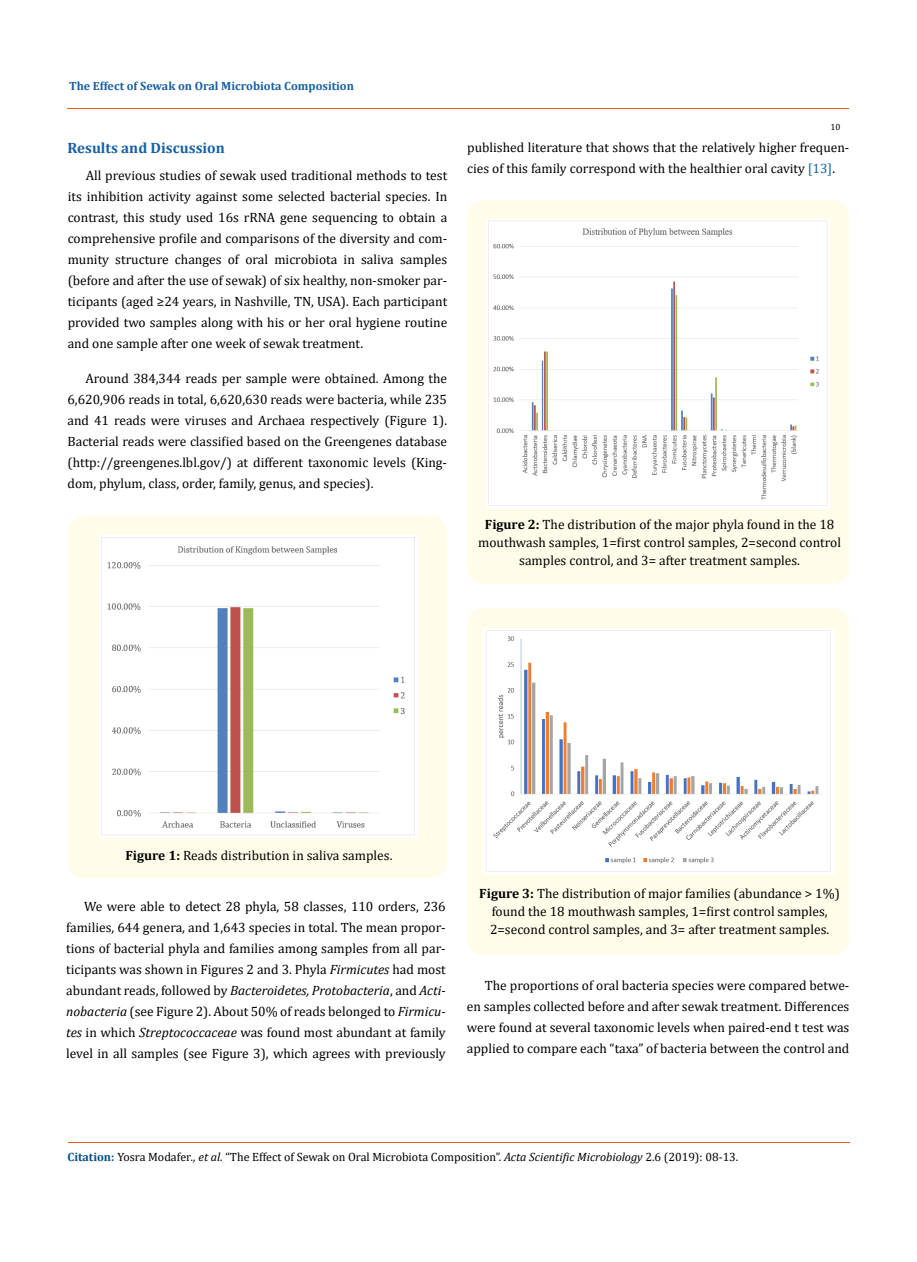
<style>
.page{position:relative;width:917px;height:1262px;background:#fff}
.page>*{position:absolute;margin:0;border:0;box-sizing:border-box;transform-origin:0 0}
.t1{font:700 15px "Cambria";color:#1560a6}
.t2{font:13.5px/21px "Cambria";color:#000;text-align:justify}
.t3{font:12px "Cambria";color:#000}
.t4{font:700 12px "Cambria";color:#1560a6}
.t5{font:9px "Cambria";color:#000}
.s1{color:#1560a6}
.s2{font-weight:700}
.s3{font-style:italic}
.s4{font-weight:700;color:#035089}
</style>
<div class="page">
<hr style="left:67px;top:109px;width:782px;height:1px;background:#e05d1a">
<div style="left:67px;top:515px;width:380px;height:363px;background:#fffde9;border-radius:18px"></div>
<img style="left:100px;top:535px;width:317px;height:302px">
<div style="left:466px;top:200px;width:383px;height:384px;background:#fffde9;border-radius:18px"></div>
<img style="left:486px;top:220px;width:343px;height:288px">
<div style="left:466px;top:608px;width:383px;height:347px;background:#fffde9;border-radius:18px"></div>
<img style="left:484px;top:628px;width:350px;height:246px">
<hr style="left:68px;top:1142px;width:781px;height:1px;background:#e05d1a">
<p class="t4" style="left:69px;top:78px;width:286px">The Effect of Sewak on Oral Microbiota Composition</p>
<p class="t1" style="left:67px;top:137px;width:159px">Results and Discussion</p>
<p class="t2" style="left:68px;top:164px;width:381px;text-indent:18px">All previous studies of sewak used traditional methods to test its inhibition activity against some selected bacterial species. In contrast, this study used 16s rRNA gene sequencing to obtain a comprehensive profile and comparisons of the diversity and com&shy;munity structure changes of oral microbiota in saliva samples (before and after the use of sewak) of six healthy, non-smoker par&shy;ticipants (aged ≥24 years, in Nashville, TN, USA). Each participant provided two samples along with his or her oral hygiene routine and one sample after one week of sewak treatment.</p>
<p class="t2" style="left:67px;top:368px;width:381px;text-indent:18px">Around 384,344 reads per sample were obtained. Among the 6,620,906 reads in total, 6,620,630 reads were bacteria, while 235 and 41 reads were viruses and Archaea respectively (Figure 1).<br>Bacterial reads were classified based on the Greengenes database (http://greengenes.lbl.gov/) at different taxonomic levels (King&shy;dom, phylum, class, order, family, genus, and species).</p>
<p class="t5" style="left:830px;top:122px;width:11px">10</p>
<p class="t2" style="left:467px;top:136px;width:384px">published literature that shows that the relatively higher frequen&shy;cies of this family correspond with the healthier oral cavity <span class="s1">[13]</span>.</p>
<p class="t2" style="left:478px;top:515px;width:364px;line-height:18px;text-align:center"><span class="s2">Figure 2:</span> The distribution of the major phyla found in the 18 mouthwash samples, 1=first control samples, 2=second control samples control, and 3= after treatment samples.</p>
<p class="t2" style="left:125px;top:844px;width:268px"><span class="s2">Figure 1:</span> Reads distribution in saliva samples.</p>
<p class="t2" style="left:66px;top:895px;width:381px;text-indent:18px">We were able to detect 28 phyla, 58 classes, 110 orders, 236 families, 644 genera, and 1,643 species in total. The mean propor&shy;tions of bacterial phyla and families among samples from all par&shy;ticipants was shown in Figures 2 and 3. Phyla <span class="s3">Firmicutes</span> had most abundant reads, followed by <span class="s3">Bacteroidetes, Protobacteria</span>, and <span class="s3">Acti&shy;nobacteria</span> (see Figure 2). About 50% of reads belonged to <span class="s3">Firmicu&shy;tes</span> in which <span class="s3">Streptococcaceae</span> was found most abundant at family level in all samples (see Figure 3), which agrees with previously</p>
<p class="t2" style="left:479px;top:884px;width:362px;line-height:18px;text-align:center"><span class="s2">Figure 3:</span> The distribution of major families (abundance &gt; 1%) found the 18 mouthwash samples, 1=first control samples,<br>2=second control samples, and 3= after treatment samples.</p>
<p class="t2" style="left:467px;top:975px;width:384px;text-indent:18px">The proportions of oral bacteria species were compared betwe&shy;en samples collected before and after sewak treatment. Differences were found at several taxonomic levels when paired-end t test was applied to compare each “taxa” of bacteria between the control and</p>
<p class="t3" style="left:68px;top:1150px;width:672px"><span class="s4">Citation:</span> Yosra Modafer<span class="s3">., et al.</span> “The Effect of Sewak on Oral Microbiota Composition”. <span class="s3">Acta Scientific Microbiology</span> 2.6 (2019): 08-13.</p>
</div>
